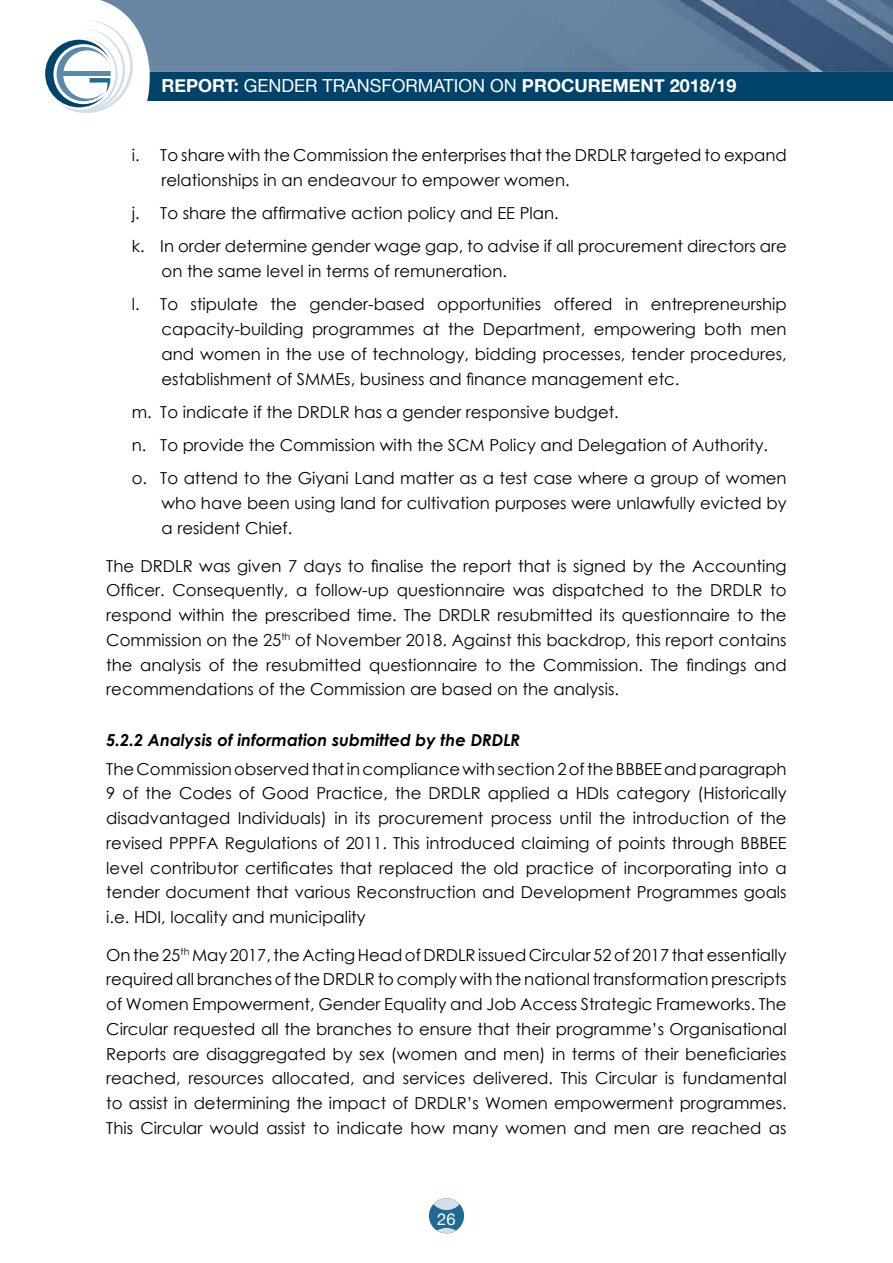
<style>
.page{position:relative;width:893px;height:1263px;background:#fff}
.page>*{position:absolute;margin:0;border:0;box-sizing:border-box;transform-origin:0 0}
.t1{font:700 18px "Helvetica Neue";color:#fff}
.t2{font:16.5px/24.8px "Century Gothic";color:#000}
.t3{font:italic 700 16.5px "Century Gothic";color:#000}
.t4{font:16.5px "Helvetica Neue";color:#fff}
.s1{font-weight:400}
</style>
<div class="page">
<div style="left:9px;top:71px;width:884px;height:30px;background:#00436a"></div>
<img style="left:150px;top:0;width:743px;height:72px">
<svg style="left:9px;top:0;width:141px;height:113px"></svg>
<hr style="left:63px;top:72px;width:48px;height:4px;background:#5a89ab">
<div style="left:429px;top:1198px;width:35px;height:35px;background:#1f6a90;border-radius:50%"></div>
<div style="left:437px;top:1228px;width:19px;height:5px;background:#d3deea;border-radius:50%"></div>
<svg style="left:433px;top:1198px;width:27px;height:12px"></svg>
<p class="t1" style="left:162px;top:71px;width:576px">REPORT: <span class="s1">GENDER TRANSFORMATION ON</span> PROCUREMENT 2018/19</p>
<p class="t2" style="left:162px;top:143px;width:627px;text-indent:-30px">i. To share with the Commission the enterprises that the DRDLR targeted to expand relationships in an endeavour to empower women.</p>
<p class="t2" style="left:132px;top:196px;width:656px;line-height:33.3px">j. To share the affirmative action policy and EE Plan.<br>k. In order determine gender wage gap, to advise if all procurement directors are</p>
<p class="t2" style="left:132px;top:254px;width:656px;line-height:33.3px;text-indent:30px">on the same level in terms of remuneration.<br>l. To stipulate the gender-based opportunities offered in entrepreneurship</p>
<p class="t2" style="left:162px;top:317px;width:627px;text-align:justify">capacity-building programmes at the Department, empowering both men and women in the use of technology, bidding processes, tender procedures, establishment of SMMEs, business and finance management etc.</p>
<p class="t2" style="left:132px;top:395px;width:656px;line-height:33.3px">m. To indicate if the DRDLR has a gender responsive budget.<br>n. To provide the Commission with the SCM Policy and Delegation of Authority. o. To attend to the Giyani Land matter as a test case where a group of women</p>
<p class="t2" style="left:162px;top:491px;width:627px">who have been using land for cultivation purposes were unlawfully evicted by a resident Chief.</p>
<p class="t2" style="left:106px;top:553px;width:682px;text-align:justify">The DRDLR was given 7 days to finalise the report that is signed by the Accounting Officer. Consequently, a follow-up questionnaire was dispatched to the DRDLR to respond within the prescribed time. The DRDLR resubmitted its questionnaire to the Commission on the 25<sup>th</sup> of November 2018. Against this backdrop, this report contains the analysis of the resubmitted questionnaire to the Commission. The findings and recommendations of the Commission are based on the analysis.</p>
<p class="t3" style="left:106px;top:729px;width:415px">5.2.2 Analysis of information submitted by the DRDLR</p>
<p class="t2" style="left:106px;top:756px;width:682px;text-align:justify">The Commission observed that in compliance with section 2 of the BBBEE and paragraph 9 of the Codes of Good Practice, the DRDLR applied a HDIs category (Historically disadvantaged Individuals) in its procurement process until the introduction of the revised PPPFA Regulations of 2011. This introduced claiming of points through BBBEE level contributor certificates that replaced the old practice of incorporating into a tender document that various Reconstruction and Development Programmes goals i.e. HDI, locality and municipality</p>
<p class="t2" style="left:106px;top:942px;width:682px;text-align:justify">On the 25<sup>th</sup> May 2017, the Acting Head of DRDLR issued Circular 52 of 2017 that essentially required all branches of the DRDLR to comply with the national transformation prescripts of Women Empowerment, Gender Equality and Job Access Strategic Frameworks. The Circular requested all the branches to ensure that their programme’s Organisational Reports are disaggregated by sex (women and men) in terms of their beneficiaries reached, resources allocated, and services delivered. This Circular is fundamental to assist in determining the impact of DRDLR’s Women empowerment programmes.<br>This Circular would assist to indicate how many women and men are reached as</p>
<p class="t4" style="left:437px;top:1207px;width:20px">26</p>
</div>
